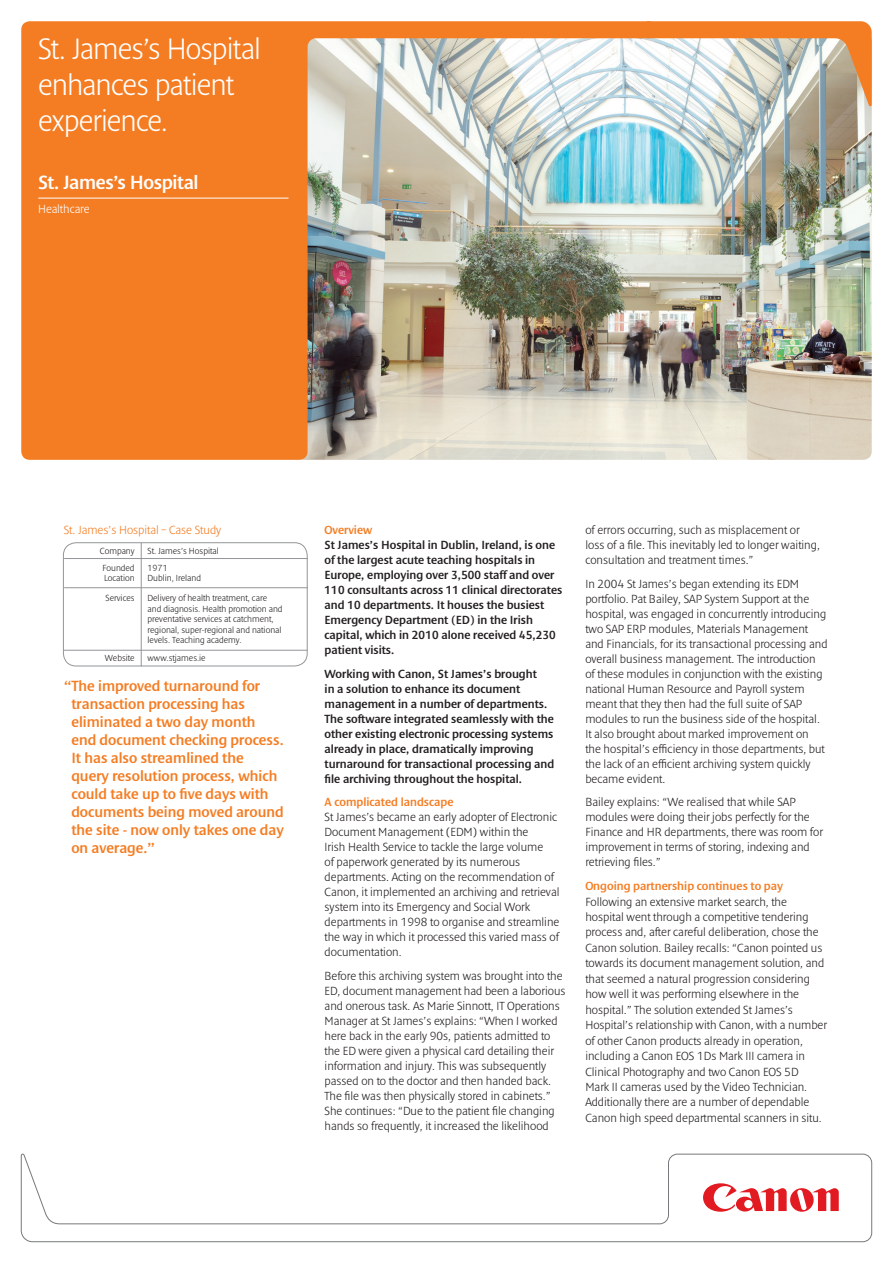
<style>
.page{position:relative;width:893px;height:1263px;background:#fff}
.page>*{position:absolute;margin:0;border:0;box-sizing:border-box;transform-origin:0 0}
.t1{font:300 30px/36px "Denda New";letter-spacing:-.03em;color:#fff}
.t2{font:600 19.5px "Denda New";letter-spacing:-.02em;color:#fff}
.t3{font:600 15px/18px "Denda New";color:#f47d23}
.t4{font:300 12px/15px "Denda New";color:#231f20}
.t5{font:600 12px/15px "Denda New";color:#231f20}
.t6{font:600 12px "Denda New";color:#f47d23}
.t7{font:300 12px "Denda New";color:#f47d23}
.t8{font:300 12px "Denda New";letter-spacing:-.005em;color:#fff}
.t9{font:300 9px/10.5px "Denda New";color:#231f20}
</style>
<div class="page">
<img style="left:651px;top:106px;width:221px;height:354px">
<svg style="left:21px;top:1153px;width:851px;height:89px"></svg>
<svg style="left:703px;top:1183px;width:136px;height:29px"></svg>
<img style="left:21px;top:21px;width:630px;height:439px">
<svg style="left:647px;top:21px;width:225px;height:85px"></svg>
<hr style="left:38px;top:198px;width:251px;height:1px;background:#fff">
<div style="left:63px;top:542px;width:245px;height:124px;border:1px solid #939598;border-radius:13px"></div>
<hr style="left:141px;top:543px;width:1px;height:123px;background:#939598">
<hr style="left:64px;top:558px;width:244px;height:1px;background:#939598">
<hr style="left:64px;top:587px;width:244px;height:1px;background:#939598">
<hr style="left:64px;top:650px;width:244px;height:1px;background:#939598">
<h1 class="t1" style="left:38px;top:31px;width:224px">St. James’s Hospital enhances patient experience.</h1>
<h2 class="t2" style="left:38px;top:172px;width:162px">St. James’s Hospital</h2>
<p class="t8" style="left:38px;top:202px;width:53px">Healthcare</p>
<p class="t7" style="left:64px;top:523px;width:159px">St. James’s Hospital – Case Study</p>
<p class="t9" style="left:100px;top:546px;width:36px">Company</p>
<p class="t9" style="left:148px;top:546px;width:73px">St. James’s Hospital</p>
<p class="t9" style="left:103px;top:563px;width:33px">Founded<br>Location</p>
<p class="t9" style="left:148px;top:563px;width:55px">1971<br>Dublin, Ireland</p>
<p class="t9" style="left:106px;top:593px;width:30px">Services</p>
<p class="t9" style="left:148px;top:593px;width:136px">Delivery of health treatment, care and diagnosis. Health promotion and preventative services at catchment, regional, super-regional and national levels. Teaching academy.</p>
<p class="t9" style="left:105px;top:653px;width:31px">Website</p>
<p class="t9" style="left:148px;top:653px;width:60px">www.stjames.ie</p>
<p class="t3" style="left:71px;top:677px;width:214px;text-indent:-8px">“The improved turnaround for transaction processing has eliminated a two day month end document checking process.<br>It has also streamlined the query resolution process, which could take up to five days with documents being moved around the site - now only takes one day on average.”</p>
<p class="t6" style="left:325px;top:523px;width:49px">Overview</p>
<p class="t5" style="left:325px;top:538px;width:239px">St James’s Hospital in Dublin, Ireland, is one of the largest acute teaching hospitals in Europe, employing over 3,500 staff and over 110 consultants across 11 clinical directorates and 10 departments. It houses the busiest Emergency Department (ED) in the Irish capital, which in 2010 alone received 45,230 patient visits.</p>
<p class="t5" style="left:325px;top:666px;width:231px">Working with Canon, St James’s brought<br>in a solution to enhance its document management in a number of departments.<br>The software integrated seamlessly with the other existing electronic processing systems already in place, dramatically improving turnaround for transactional processing and file archiving throughout the hospital.</p>
<p class="t6" style="left:325px;top:796px;width:130px">A complicated landscape</p>
<p class="t4" style="left:325px;top:810px;width:236px">St James’s became an early adopter of Electronic Document Management (EDM) within the<br>Irish Health Service to tackle the large volume<br>of paperwork generated by its numerous departments. Acting on the recommendation of Canon, it implemented an archiving and retrieval system into its Emergency and Social Work departments in 1998 to organise and streamline the way in which it processed this varied mass of documentation.</p>
<p class="t4" style="left:325px;top:968px;width:242px">Before this archiving system was brought into the ED, document management had been a laborious and onerous task. As Marie Sinnott, IT Operations Manager at St James’s explains: “When I worked here back in the early 90s, patients admitted to the ED were given a physical card detailing their information and injury. This was subsequently passed on to the doctor and then handed back.<br>The file was then physically stored in cabinets.” She continues: “Due to the patient file changing hands so frequently, it increased the likelihood</p>
<p class="t4" style="left:585px;top:523px;width:236px">of errors occurring, such as misplacement or loss of a file. This inevitably led to longer waiting, consultation and treatment times.”</p>
<p class="t4" style="left:585px;top:576px;width:244px">In 2004 St James’s began extending its EDM portfolio. Pat Bailey, SAP System Support at the hospital, was engaged in concurrently introducing two SAP ERP modules, Materials Management and Financials, for its transactional processing and overall business management. The introduction of these modules in conjunction with the existing national Human Resource and Payroll system meant that they then had the full suite of SAP modules to run the business side of the hospital.<br>It also brought about marked improvement on<br>the hospital’s efficiency in those departments, but the lack of an efficient archiving system quickly became evident.</p>
<p class="t4" style="left:585px;top:795px;width:239px">Bailey explains: “We realised that while SAP modules were doing their jobs perfectly for the Finance and HR departments, there was room for improvement in terms of storing, indexing and retrieving files.”</p>
<p class="t6" style="left:585px;top:879px;width:199px">Ongoing partnership continues to pay</p>
<p class="t4" style="left:585px;top:894px;width:243px;line-height:15.5px">Following an extensive market search, the hospital went through a competitive tendering process and, after careful deliberation, chose the Canon solution. Bailey recalls: “Canon pointed us towards its document management solution, and that seemed a natural progression considering how well it was performing elsewhere in the hospital.” The solution extended St James’s Hospital’s relationship with Canon, with a number of other Canon products already in operation, including a Canon EOS 1Ds Mark III camera in Clinical Photography and two Canon EOS 5D<br>Mark II cameras used by the Video Technician.<br>Additionally there are a number of dependable Canon high speed departmental scanners in situ.</p>
</div>
